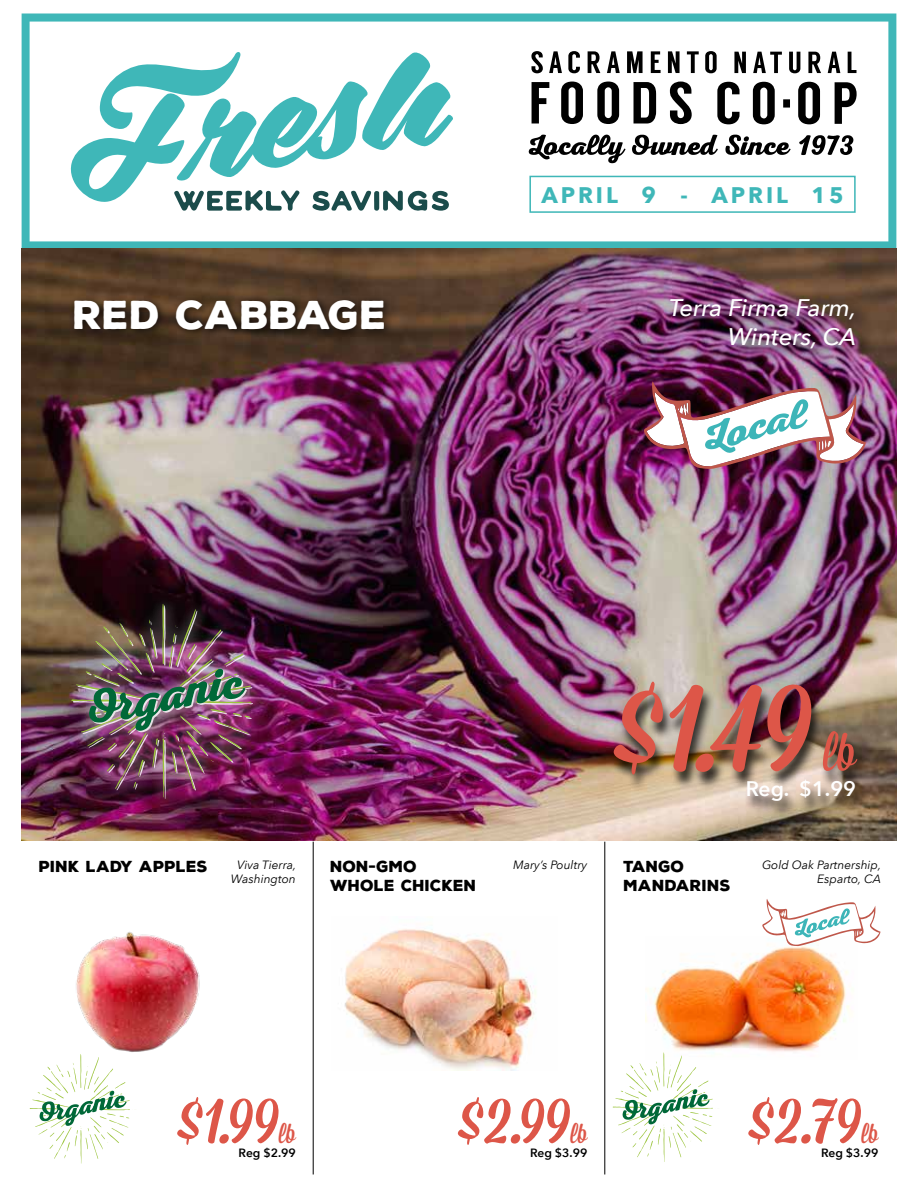
<style>
.page{position:relative;width:918px;height:1188px;background:#fff}
.page>*{position:absolute;margin:0;border:0;box-sizing:border-box;transform-origin:0 0}
.t1{font:139.5px "Mission Script";color:#dd5648}
.t2{font:72px "Mission Script";color:#dd5648}
.t3{font:52.5px "Mission Script";color:#dd5648}
.t4{font:900 39px "Nexa Rust Sans";color:#fff}
.t5{font:27px "Mission Script";color:#dd5648}
.t6{font:italic 500 24px/28.8px "Avenir Next LT Pro";color:#fff;text-align:right}
.t7{font:700 22.5px "Avenir Next LT Pro";letter-spacing:.13em;color:#3fb7b8}
.t8{font:600 21px "Avenir Next LT Pro";color:#fff}
.t9{font:900 15.45px/18.6px "Nexa Rust Sans";color:#000}
.t10{font:italic 12px/14.4px "Avenir Next LT Pro";color:#000;text-align:center}
.t11{font:600 12px "Avenir Next LT Pro";color:#000}
</style>
<div class="page">
<svg style="left:22px;top:14px;width:874px;height:234px"></svg>
<svg style="left:67px;top:49px;width:387px;height:162px"></svg>
<svg style="left:529px;top:135px;width:96px;height:28px"></svg>
<svg style="left:632px;top:135px;width:86px;height:20px"></svg>
<svg style="left:725px;top:135px;width:66px;height:20px"></svg>
<svg style="left:799px;top:135px;width:54px;height:20px"></svg>
<svg style="left:717px;top:82px;width:23px;height:42px"></svg>
<svg style="left:753px;top:82px;width:22px;height:42px"></svg>
<svg style="left:798px;top:82px;width:22px;height:42px"></svg>
<svg style="left:835px;top:82px;width:22px;height:42px"></svg>
<div style="left:783px;top:99px;width:7px;height:9px;background:#000"></div>
<svg style="left:532px;top:82px;width:17px;height:41px"></svg>
<svg style="left:561px;top:82px;width:22px;height:42px"></svg>
<svg style="left:597px;top:82px;width:22px;height:42px"></svg>
<svg style="left:634px;top:82px;width:22px;height:41px"></svg>
<svg style="left:670px;top:82px;width:22px;height:42px"></svg>
<svg style="left:531px;top:51px;width:12px;height:22px"></svg>
<svg style="left:549px;top:51px;width:13px;height:22px"></svg>
<svg style="left:568px;top:51px;width:12px;height:22px"></svg>
<svg style="left:588px;top:51px;width:12px;height:22px"></svg>
<svg style="left:607px;top:51px;width:13px;height:22px"></svg>
<svg style="left:627px;top:51px;width:16px;height:22px"></svg>
<svg style="left:651px;top:51px;width:10px;height:22px"></svg>
<svg style="left:668px;top:51px;width:12px;height:22px"></svg>
<svg style="left:687px;top:51px;width:12px;height:22px"></svg>
<svg style="left:705px;top:51px;width:12px;height:22px"></svg>
<svg style="left:734px;top:52px;width:12px;height:21px"></svg>
<svg style="left:753px;top:52px;width:29px;height:21px"></svg>
<svg style="left:789px;top:52px;width:11px;height:21px"></svg>
<svg style="left:808px;top:52px;width:13px;height:21px"></svg>
<svg style="left:828px;top:52px;width:12px;height:21px"></svg>
<svg style="left:848px;top:52px;width:8px;height:21px"></svg>
<hr style="left:313px;top:842px;width:1px;height:332px;background:#000">
<hr style="left:605px;top:842px;width:1px;height:332px;background:#000">
<img style="left:646px;top:946px;width:204px;height:106px">
<img style="left:344px;top:929px;width:192px;height:142px">
<img style="left:76px;top:931px;width:124px;height:121px">
<img style="left:22px;top:248px;width:874px;height:592px">
<div style="left:671px;top:296px;width:203px;height:68px;background:#000;opacity:.7"></div>
<div style="left:69px;top:294px;width:326px;height:46px;background:#000;opacity:.75"></div>
<div style="left:611px;top:685px;width:258px;height:134px;background:#000;opacity:.75"></div>
<div style="left:530px;top:176px;width:325px;height:36px;background:#fff"></div>
<div style="left:529px;top:176px;width:327px;height:37px;border:2px solid #3fb7b8"></div>
<svg style="left:762px;top:899px;width:119px;height:47px"></svg>
<img style="left:644px;top:381px;width:222px;height:88px">
<svg style="left:30px;top:1054px;width:100px;height:110px"></svg>
<svg style="left:613px;top:1052px;width:100px;height:110px"></svg>
<div style="left:60px;top:592px;width:214px;height:217px;background:#fff;opacity:.16"></div>
<img style="left:71px;top:604px;width:194px;height:195px">
<h3 class="t4" style="left:73px;top:288px;width:316px">RED CABBAGE</h3>
<h3 class="t7" style="left:541px;top:181px;width:304px">APRIL 9 - APRIL 15</h3>
<h3 class="t6" style="left:669px;top:293px;width:189px">Terra Firma Farm,<br>Winters, CA</h3>
<h1 class="t1" style="left:613px;top:639px;width:201px">$1.49</h1>
<h3 class="t3" style="left:823px;top:721px;width:34px">lb</h3>
<h3 class="t8" style="left:746px;top:776px;width:112px">Reg. $1.99</h3>
<p class="t9" style="left:39px;top:857px;width:170px">PINK LADY APPLES</p>
<p class="t10" style="left:231px;top:857px;width:67px">Viva Tierra,<br>Washington</p>
<p class="t9" style="left:330px;top:857px;width:148px">NON-GMO<br>WHOLE CHICKEN</p>
<p class="t10" style="left:513px;top:857px;width:76px">Mary’s Poultry</p>
<p class="t9" style="left:624px;top:857px;width:108px">TANGO<br>MANDARINS</p>
<p class="t10" style="left:762px;top:857px;width:121px;text-align:right">Gold Oak Partnership,<br>Esparto, CA</p>
<h2 class="t2" style="left:177px;top:1075px;width:104px">$1.99</h2>
<h3 class="t5" style="left:279px;top:1117px;width:18px">lb</h3>
<p class="t11" style="left:239px;top:1146px;width:59px">Reg $2.99</p>
<h2 class="t2" style="left:458px;top:1075px;width:114px">$2.99</h2>
<h3 class="t5" style="left:570px;top:1117px;width:18px">lb</h3>
<p class="t11" style="left:530px;top:1146px;width:59px">Reg $3.99</p>
<h2 class="t2" style="left:748px;top:1075px;width:115px">$2.79</h2>
<h3 class="t5" style="left:861px;top:1117px;width:18px">lb</h3>
<p class="t11" style="left:821px;top:1146px;width:59px">Reg $3.99</p>
</div>
